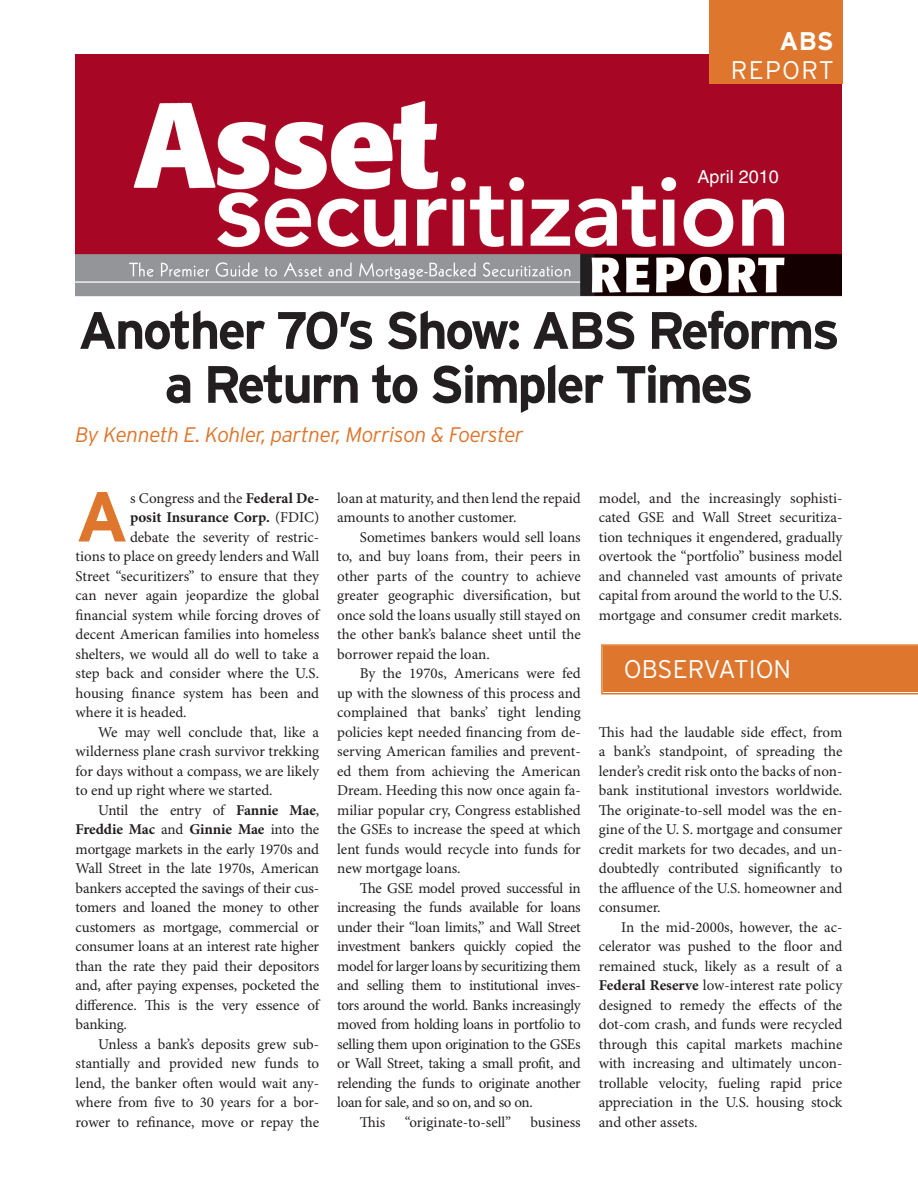
<style>
.page{position:relative;width:918px;height:1188px;background:#fff}
.page>*{position:absolute;margin:0;border:0;box-sizing:border-box;transform-origin:0 0}
.t1{font:700 70.65px "Interstate";color:#de762d}
.t2{font:700 52.5px/54px "Interstate";letter-spacing:-.05em;color:#231f20;text-align:center}
.t3{font:300 25.5px "Interstate";color:#fff}
.t4{font:700 25.5px "Interstate";color:#fff}
.t5{font:italic 300 21px "Interstate";letter-spacing:-.02em;color:#de762d}
.t6{font:18px "Helvetica";color:#fff}
.t7{font:15px/19.5px "Minion Pro";letter-spacing:-.01em;color:#231f20;text-align:justify}
.t8{font:700 15px "Minion Pro";letter-spacing:-.005em;color:#231f20}
.s1{font-weight:700}
.s2{font-weight:400}
</style>
<div class="page">
<img style="left:76px;top:54px;width:766px;height:243px">
<div style="left:709px;top:0;width:133px;height:83px;background:#de762d"></div>
<svg style="left:601px;top:644px;width:317px;height:51px;background:#df7b35"></svg>
<h3 class="t4" style="left:780px;top:26px;width:56px">ABS</h3>
<h3 class="t3" style="left:731px;top:55px;width:69px">REPORT</h3>
<p class="t6" style="left:698px;top:166px;width:83px">April 2010</p>
<h2 class="t2" style="left:78px;top:303px;width:763px">Another 70’s Show: ABS Reforms a Return to Simpler Times</h2>
<h3 class="t5" style="left:76px;top:423px;width:450px">By Kenneth E. Kohler, partner, Morrison &amp; Foerster</h3>
<h1 class="t1" style="left:76px;top:477px;width:55px">A</h1>
<p class="t7" style="left:130px;top:489px;width:191px">s Congress and the <span class="s1">Federal De-</span></p>
<p class="t8" style="left:130px;top:508px;width:191px">posit Insurance Corp. <span class="s2">(FDIC)</span></p>
<p class="t7" style="left:130px;top:528px;width:191px">debate the severity of restric-</p>
<p class="t7" style="left:76px;top:547px;width:245px">tions to place on greedy lenders and Wall</p>
<p class="t7" style="left:76px;top:567px;width:245px">Street “securitizers” to ensure that they</p>
<p class="t7" style="left:76px;top:586px;width:245px">can never again jeopardize the global</p>
<p class="t7" style="left:76px;top:606px;width:245px">financial system while forcing droves of</p>
<p class="t7" style="left:76px;top:625px;width:245px">decent American families into homeless</p>
<p class="t7" style="left:76px;top:645px;width:245px">shelters, we would all do well to take a</p>
<p class="t7" style="left:76px;top:664px;width:245px">step back and consider where the U.S.</p>
<p class="t7" style="left:76px;top:684px;width:245px">housing finance system has been and</p>
<p class="t7" style="left:76px;top:703px;width:113px">where it is headed.</p>
<p class="t7" style="left:98px;top:723px;width:223px">We may well conclude that, like a</p>
<p class="t7" style="left:76px;top:742px;width:245px">wilderness plane crash survivor trekking</p>
<p class="t7" style="left:76px;top:762px;width:245px">for days without a compass, we are likely</p>
<p class="t7" style="left:76px;top:781px;width:199px">to end up right where we started.</p>
<p class="t7" style="left:98px;top:801px;width:223px">Until the entry of <span class="s1">Fannie Mae</span>,</p>
<p class="t8" style="left:76px;top:820px;width:245px">Freddie Mac <span class="s2">and</span> Ginnie Mae <span class="s2">into the</span></p>
<p class="t7" style="left:76px;top:840px;width:245px">mortgage markets in the early 1970s and</p>
<p class="t7" style="left:76px;top:859px;width:245px">Wall Street in the late 1970s, American</p>
<p class="t7" style="left:76px;top:879px;width:245px">bankers accepted the savings of their cus-</p>
<p class="t7" style="left:76px;top:898px;width:245px">tomers and loaned the money to other</p>
<p class="t7" style="left:76px;top:918px;width:245px">customers as mortgage, commercial or</p>
<p class="t7" style="left:76px;top:937px;width:245px">consumer loans at an interest rate higher</p>
<p class="t7" style="left:76px;top:957px;width:245px">than the rate they paid their depositors</p>
<p class="t7" style="left:76px;top:976px;width:245px">and, after paying expenses, pocketed the</p>
<p class="t7" style="left:76px;top:996px;width:245px">difference. This is the very essence of</p>
<p class="t7" style="left:76px;top:1015px;width:53px">banking.</p>
<p class="t7" style="left:98px;top:1035px;width:223px">Unless a bank’s deposits grew sub-</p>
<p class="t7" style="left:76px;top:1054px;width:245px">stantially and provided new funds to</p>
<p class="t7" style="left:76px;top:1074px;width:245px">lend, the banker often would wait any-</p>
<p class="t7" style="left:76px;top:1093px;width:245px">where from five to 30 years for a bor-</p>
<p class="t7" style="left:76px;top:1113px;width:245px">rower to refinance, move or repay the</p>
<p class="t7" style="left:337px;top:489px;width:245px">loan at maturity, and then lend the repaid amounts to another customer.</p>
<p class="t7" style="left:337px;top:528px;width:245px;text-indent:22px">Sometimes bankers would sell loans to, and buy loans from, their peers in other parts of the country to achieve greater geographic diversification, but once sold the loans usually still stayed on the other bank’s balance sheet until the borrower repaid the loan.</p>
<p class="t7" style="left:337px;top:664px;width:245px;text-indent:22px">By the 1970s, Americans were fed up with the slowness of this process and complained that banks’ tight lending policies kept needed financing from de&shy;serving American families and prevent&shy;ed them from achieving the American Dream. Heeding this now once again fa&shy;miliar popular cry, Congress established the GSEs to increase the speed at which lent funds would recycle into funds for new mortgage loans.</p>
<p class="t7" style="left:360px;top:879px;width:223px">The GSE model proved successful in</p>
<p class="t7" style="left:337px;top:898px;width:245px">increasing the funds available for loans</p>
<p class="t7" style="left:337px;top:918px;width:245px">under their “loan limits,” and Wall Street</p>
<p class="t7" style="left:337px;top:937px;width:245px">investment bankers quickly copied the</p>
<p class="t7" style="left:337px;top:957px;width:245px">model for larger loans by securitizing them</p>
<p class="t7" style="left:337px;top:976px;width:245px">and selling them to institutional inves-</p>
<p class="t7" style="left:337px;top:996px;width:245px">tors around the world. Banks increasingly</p>
<p class="t7" style="left:337px;top:1015px;width:245px">moved from holding loans in portfolio to</p>
<p class="t7" style="left:337px;top:1035px;width:245px">selling them upon origination to the GSEs</p>
<p class="t7" style="left:337px;top:1054px;width:245px">or Wall Street, taking a small profit, and</p>
<p class="t7" style="left:337px;top:1074px;width:245px">relending the funds to originate another</p>
<p class="t7" style="left:337px;top:1093px;width:197px">loan for sale, and so on, and so on.</p>
<p class="t7" style="left:360px;top:1113px;width:27px">This</p>
<p class="t7" style="left:405px;top:1113px;width:108px">“originate-to-sell”</p>
<p class="t7" style="left:531px;top:1113px;width:52px">business</p>
<p class="t7" style="left:599px;top:489px;width:245px">model, and the increasingly sophisti&shy;cated GSE and Wall Street securitiza&shy;tion techniques it engendered, gradually overtook the “portfolio” business model and channeled vast amounts of private capital from around the world to the U.S. mortgage and consumer credit markets.</p>
<h3 class="t3" style="left:624px;top:655px;width:169px">OBSERVATION</h3>
<p class="t7" style="left:599px;top:723px;width:245px">This had the laudable side effect, from a bank’s standpoint, of spreading the lender’s credit risk onto the backs of non&shy;bank institutional investors worldwide.<br>The originate-to-sell model was the en&shy;gine of the U. S. mortgage and consumer credit markets for two decades, and un&shy;doubtedly contributed significantly to the affluence of the U.S. homeowner and consumer.</p>
<p class="t7" style="left:599px;top:918px;width:245px;text-indent:22px">In the mid-2000s, however, the ac&shy;celerator was pushed to the floor and remained stuck, likely as a result of a <span class="s1">Federal Reserve</span> low-interest rate policy designed to remedy the effects of the dot-com crash, and funds were recycled through this capital markets machine with increasing and ultimately uncon&shy;trollable velocity, fueling rapid price appreciation in the U.S. housing stock and other assets.</p>
</div>
